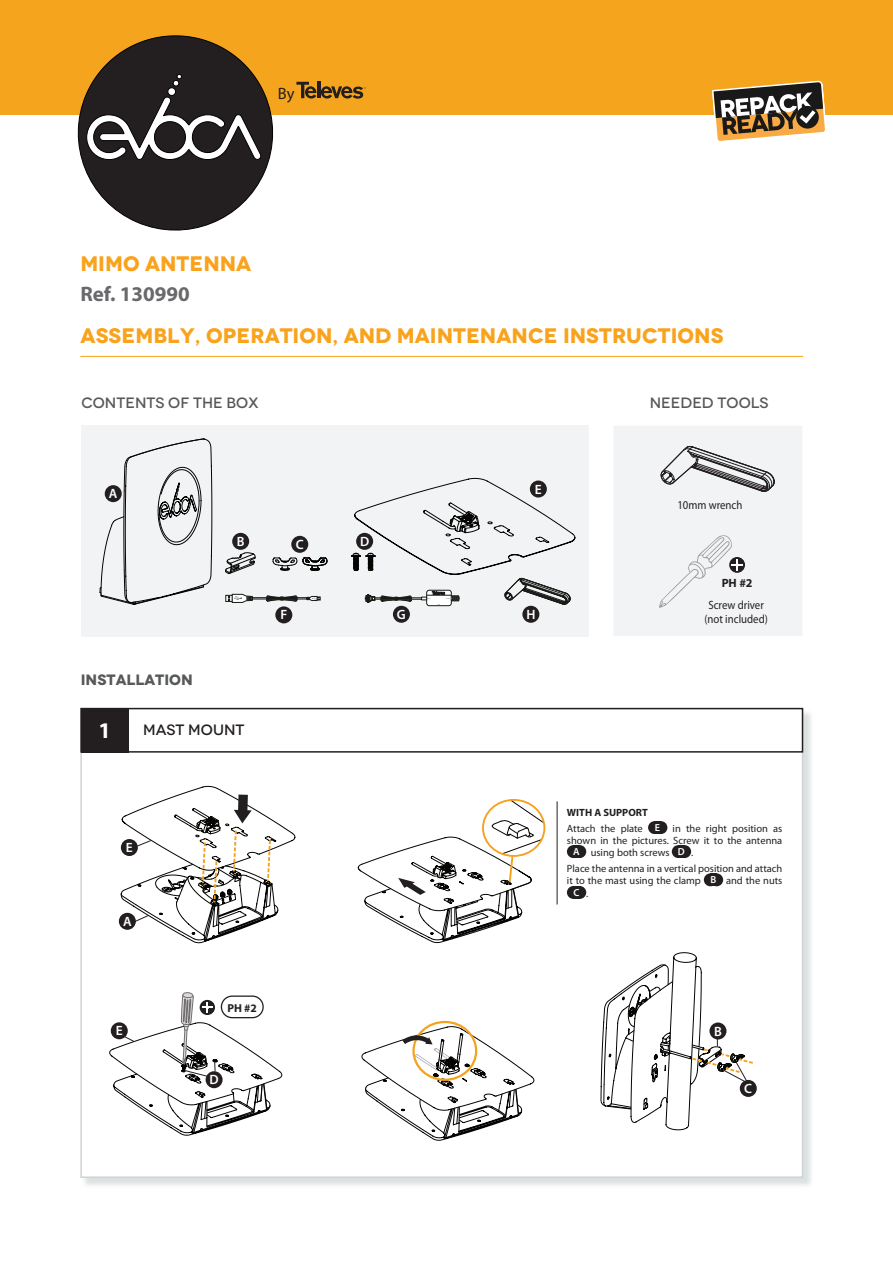
<style>
.page{position:relative;width:893px;height:1263px;background:#fff}
.page>*{position:absolute;margin:0;border:0;box-sizing:border-box;transform-origin:0 0}
.t1{font:700 22.5px "Myriad Pro";color:#fff}
.t2{font:700 expanded 21px "Novecento";color:#f9a21c}
.t3{font:700 21px "Myriad Pro";color:#69696c}
.t4{font:16.5px "Myriad Pro";color:#231f20}
.t5{font:500 expanded 15px "Novecento";color:#57585a}
.t6{font:700 expanded 15px "Novecento";color:#57585a}
.t7{font:500 expanded 15px "Novecento";color:#231f20}
.t8{font:600 13.5px "Myriad Pro";color:#fff}
.t9{font:12px/14.4px "Myriad Pro";color:#231f20;text-align:center;scale:.9 1}
.t10{font:700 12px "Myriad Pro";color:#231f20}
.t11{font:700 11.55px "Myriad Pro";color:#231f20}
.t12{font:10.5px/12px "Myriad Pro";color:#231f20}
.t13{font:600 10.2px "Myriad Pro";color:#fff}
.s1{font-weight:700}
.s2{font-weight:600;font-size:10.2px;color:#fff}
.s3{font-weight:400;font-size:10.5px;color:#231f20}
</style>
<div class="page">
<div style="left:0;top:0;width:893px;height:115px;background:#f5a41d"></div>
<div style="left:81px;top:425px;width:508px;height:211px;background:#f2f3f4"></div>
<svg style="left:81px;top:438px;width:132px;height:199px"></svg>
<svg style="left:124px;top:440px;width:204px;height:165px"></svg>
<div style="left:252px;top:597px;width:55px;height:2px;border:1px solid #1a1a18"></div>
<svg style="left:266px;top:595px;width:32px;height:7px"></svg>
<svg style="left:306px;top:596px;width:14px;height:5px"></svg>
<svg style="left:226px;top:594px;width:27px;height:9px"></svg>
<div style="left:426px;top:590px;width:26px;height:16px;border:1px solid #1a1a18;border-radius:3px"></div>
<svg style="left:351px;top:477px;width:225px;height:128px"></svg>
<svg style="left:712px;top:80px;width:114px;height:61px"></svg>
<div style="left:82px;top:709px;width:732px;height:479px;background:#d0d7d7;opacity:.75"></div>
<div style="left:81px;top:709px;width:721px;height:468px;background:#fff"></div>
<div style="left:80px;top:708px;width:723px;height:45px;border:2px solid #231f20"></div>
<div style="left:613px;top:425px;width:190px;height:212px;background:#f2f3f4;border:1px solid #fff"></div>
<div style="left:81px;top:708px;width:48px;height:45px;background:#231f20"></div>
<svg style="left:660px;top:445px;width:115px;height:47px"></svg>
<svg style="left:648px;top:821px;width:19px;height:13px"></svg>
<div style="left:654px;top:821px;width:7px;height:13px;background:#231f20"></div>
<svg style="left:567px;top:845px;width:19px;height:13px"></svg>
<div style="left:573px;top:845px;width:7px;height:13px;background:#231f20"></div>
<svg style="left:672px;top:845px;width:19px;height:13px"></svg>
<div style="left:678px;top:845px;width:7px;height:13px;background:#231f20"></div>
<svg style="left:704px;top:873px;width:19px;height:13px"></svg>
<div style="left:710px;top:873px;width:7px;height:13px;background:#231f20"></div>
<svg style="left:567px;top:886px;width:19px;height:13px"></svg>
<div style="left:573px;top:886px;width:7px;height:13px;background:#231f20"></div>
<hr style="left:557px;top:801px;width:1px;height:103px;background:#231f20">
<div style="left:232px;top:533px;width:17px;height:17px;background:#231f20;border-radius:9px"></div>
<svg style="left:729px;top:557px;width:16px;height:16px"></svg>
<svg style="left:659px;top:535px;width:84px;height:73px"></svg>
<div style="left:291px;top:536px;width:17px;height:17px;background:#231f20;border-radius:9px"></div>
<hr style="left:80px;top:356px;width:723px;height:1px;background:#f9a21c">
<div style="left:105px;top:485px;width:17px;height:17px;background:#231f20;border-radius:9px"></div>
<div style="left:356px;top:533px;width:17px;height:17px;background:#231f20;border-radius:9px"></div>
<svg style="left:530px;top:480px;width:17px;height:17px"></svg>
<svg style="left:740px;top:1080px;width:17px;height:17px"></svg>
<svg style="left:600px;top:952px;width:155px;height:178px"></svg>
<svg style="left:77px;top:35px;width:196px;height:196px"></svg>
<svg style="left:296px;top:82px;width:70px;height:17px"></svg>
<svg style="left:109px;top:786px;width:436px;height:355px"></svg>
<div style="left:275px;top:606px;width:17px;height:17px;background:#231f20;border-radius:9px"></div>
<div style="left:393px;top:606px;width:17px;height:17px;background:#231f20;border-radius:9px"></div>
<svg style="left:522px;top:606px;width:17px;height:17px"></svg>
<h3 class="t4" style="left:278px;top:83px;width:18px">By</h3>
<h2 class="t2" style="left:80px;top:251px;width:173px">MIMO ANTENNA</h2>
<h2 class="t3" style="left:80px;top:280px;width:111px">Ref. 130990</h2>
<h2 class="t2" style="left:81px;top:323px;width:644px">ASSEMBLY, OPERATION, AND MAINTENANCE INSTRUCTIONS</h2>
<h3 class="t5" style="left:81px;top:394px;width:179px">CONTENTS OF THE BOX</h3>
<h3 class="t5" style="left:650px;top:394px;width:120px">NEEDED TOOLS</h3>
<p class="t8" style="left:109px;top:485px;width:10px">A</p>
<p class="t8" style="left:237px;top:533px;width:9px">B</p>
<h3 class="t6" style="left:81px;top:670px;width:114px">INSTALLATION</h3>
<h1 class="t1" style="left:98px;top:716px;width:14px">1</h1>
<h3 class="t7" style="left:143px;top:721px;width:103px">MAST MOUNT</h3>
<p class="t8" style="left:126px;top:839px;width:8px">E</p>
<p class="t8" style="left:123px;top:913px;width:10px">A</p>
<p class="t8" style="left:296px;top:536px;width:9px">C</p>
<p class="t8" style="left:360px;top:533px;width:11px">D</p>
<p class="t8" style="left:535px;top:480px;width:8px">E</p>
<p class="t8" style="left:280px;top:606px;width:8px">F</p>
<p class="t8" style="left:397px;top:606px;width:10px">G</p>
<p class="t8" style="left:526px;top:606px;width:11px">H</p>
<p class="t9" style="left:677px;top:498px;width:74px">10mm wrench</p>
<p class="t10" style="left:722px;top:575px;width:32px">PH #2</p>
<p class="t9" style="left:704px;top:597px;width:72px">Screw driver (not included)</p>
<p class="t12" style="left:567px;top:804px;width:217px;line-height:16.2px"><span class="s1">WITH A SUPPORT<br></span>Attach the plate <span class="s2">E</span> in the right position as</p>
<p class="t12" style="left:573px;top:834px;width:211px;text-indent:-6px">shown in the pictures. Screw it to the antenna<br><span class="s2">A</span> using both screws <span class="s2">D</span> .</p>
<p class="t12" style="left:567px;top:862px;width:217px">Place the antenna in a vertical position and attach it to the mast using the clamp <span class="s2">B</span> and the nuts</p>
<p class="t13" style="left:573px;top:886px;width:16px">C <span class="s3">.</span></p>
<p class="t11" style="left:227px;top:1000px;width:31px">PH #2</p>
<p class="t8" style="left:116px;top:1022px;width:8px">E</p>
<p class="t8" style="left:714px;top:1022px;width:9px">B</p>
<p class="t8" style="left:209px;top:1071px;width:11px">D</p>
<p class="t8" style="left:744px;top:1080px;width:9px">C</p>
</div>
